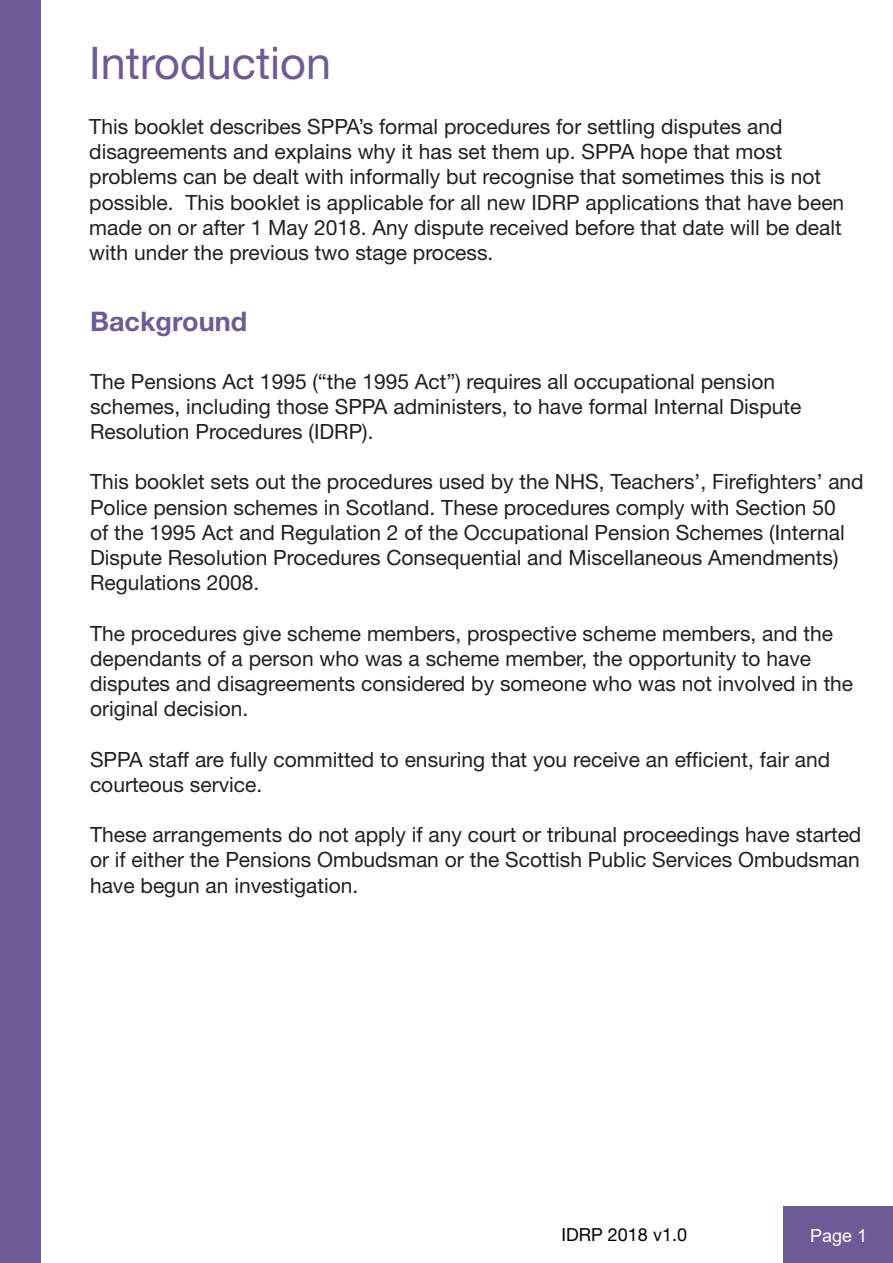
<style>
.page{position:relative;width:893px;height:1263px;background:#fff}
.page>*{position:absolute;margin:0;border:0;box-sizing:border-box;transform-origin:0 0}
.t1{font:45px "Helvetica Neue LT Std";color:#6d5b97}
.t2{font:700 27px "Helvetica Neue LT Std";color:#6d5b97}
.t3{font:21px/25.2px "Helvetica Neue LT Std";color:#231f20}
.t4{font:18px "Helvetica Neue LT Std";color:#000}
.t5{font:18px "Arial";color:#fff}
</style>
<div class="page">
<div style="left:0;top:0;width:41px;height:1263px;background:#6d5b97"></div>
<div style="left:783px;top:1206px;width:110px;height:57px;background:#6d5b97"></div>
<p class="t1" style="left:89px;top:36px;width:243px">Introduction</p>
<p class="t3" style="left:89px;top:114px;width:756px">This booklet describes SPPA’s formal procedures for settling disputes and disagreements and explains why it has set them up. SPPA hope that most problems can be dealt with informally but recognise that sometimes this is not possible. This booklet is applicable for all new IDRP applications that have been made on or after 1 May 2018. Any dispute received before that date will be dealt with under the previous two stage process.</p>
<p class="t2" style="left:90px;top:305px;width:159px">Background</p>
<p class="t3" style="left:90px;top:368px;width:713px">The Pensions Act 1995 (“the 1995 Act”) requires all occupational pension schemes, including those SPPA administers, to have formal Internal Dispute<br>Resolution Procedures (IDRP).</p>
<p class="t3" style="left:90px;top:469px;width:775px">This booklet sets out the procedures used by the NHS, Teachers’, Firefighters’ and Police pension schemes in Scotland. These procedures comply with Section 50<br>of the 1995 Act and Regulation 2 of the Occupational Pension Schemes (Internal Dispute Resolution Procedures Consequential and Miscellaneous Amendments)<br>Regulations 2008.</p>
<p class="t3" style="left:90px;top:620px;width:765px">The procedures give scheme members, prospective scheme members, and the dependants of a person who was a scheme member, the opportunity to have disputes and disagreements considered by someone who was not involved in the original decision.</p>
<p class="t3" style="left:90px;top:746px;width:742px">SPPA staff are fully committed to ensuring that you receive an efficient, fair and courteous service.</p>
<p class="t3" style="left:90px;top:822px;width:773px;text-align:justify">These arrangements do not apply if any court or tribunal proceedings have started or if either the Pensions Ombudsman or the Scottish Public Services Ombudsman have begun an investigation.</p>
<p class="t4" style="left:562px;top:1224px;width:127px">IDRP 2018 v1.0</p>
<p class="t5" style="left:810px;top:1223px;width:59px">Page 1</p>
</div>
